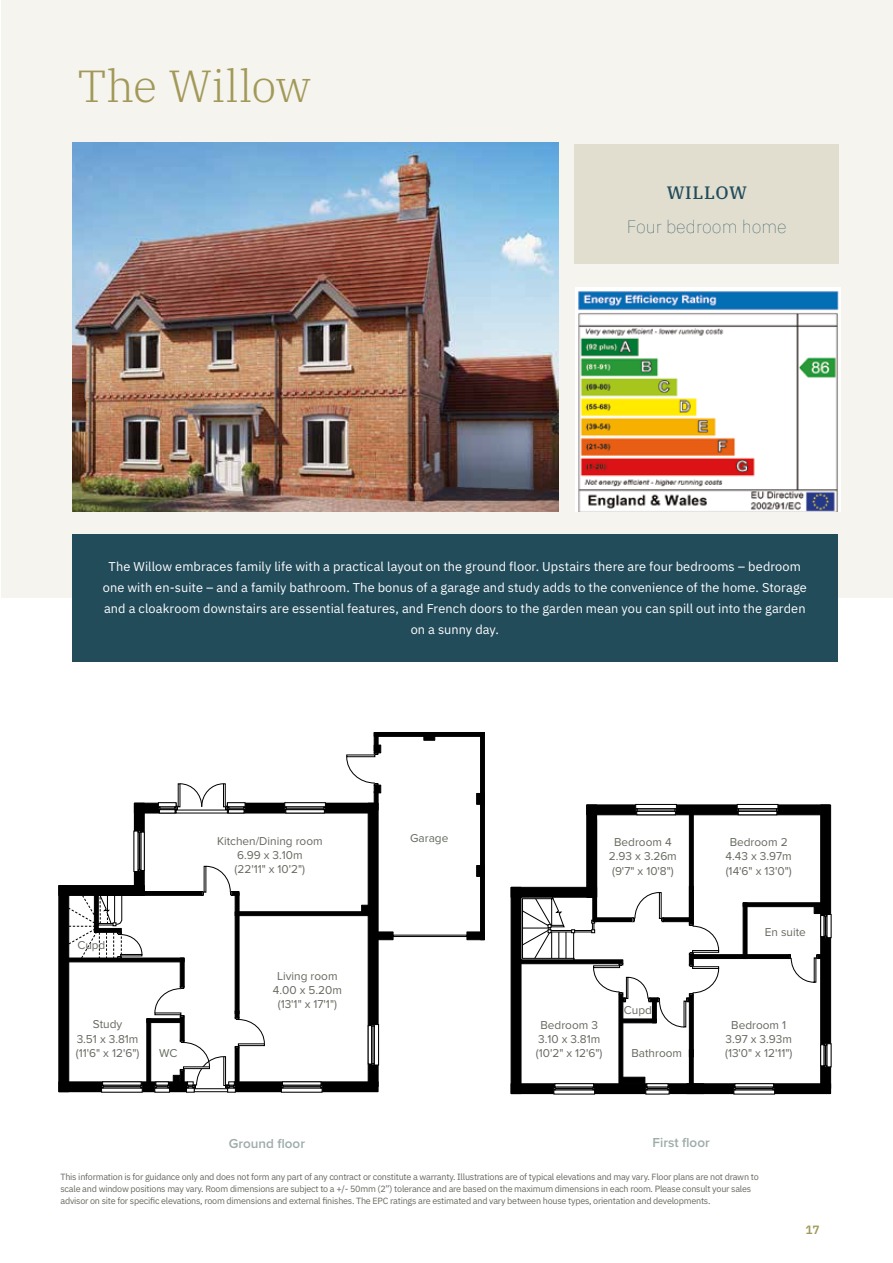
<style>
.page{position:relative;width:893px;height:1263px;background:#fff}
.page>*{position:absolute;margin:0;border:0;box-sizing:border-box;transform-origin:0 0}
.t1{font:300 45px "IBM Plex Serif";letter-spacing:-.01em;color:#a19959}
.t2{font:100 18px "IBM Plex Sans";color:#234c5b}
.t3{font:500 18px "IBM Plex Serif";letter-spacing:.04em;color:#234c5b}
.t4{font:600 13.5px "Proxima Nova";color:#9eacaa}
.t5{font:12.75px/21px "IBM Plex Sans";letter-spacing:.01em;color:#fff;text-align:center}
.t6{font:600 12px "IBM Plex Sans";color:#a19959}
.t7{font:11.85px/14.1px "Proxima Nova";color:#656a5e;text-align:center}
.t8{font:9px/12px "IBM Plex Sans";letter-spacing:-.025em;color:#65685e}
</style>
<div class="page">
<div style="left:1px;top:0;width:892px;height:598px;background:#f6f4ee"></div>
<img style="left:72px;top:143px;width:486px;height:369px">
<img style="left:576px;top:287px;width:265px;height:225px">
<div style="left:72px;top:534px;width:765px;height:127px;background:#234c5b"></div>
<div style="left:574px;top:144px;width:265px;height:119px;background:#e1ded0"></div>
<div style="left:134px;top:803px;width:10px;height:92px;background:#000"></div>
<div style="left:59px;top:1082px;width:129px;height:10px;background:#000"></div>
<div style="left:234px;top:1082px;width:144px;height:10px;background:#000"></div>
<div style="left:227px;top:803px;width:150px;height:10px;background:#000"></div>
<div style="left:96px;top:891px;width:106px;height:4px;border:1px solid #000"></div>
<svg style="left:202px;top:866px;width:37px;height:29px"></svg>
<svg style="left:378px;top:732px;width:102px;height:5px"></svg>
<div style="left:374px;top:732px;width:4px;height:19px;background:#000;border:1px solid #000"></div>
<svg style="left:374px;top:793px;width:4px;height:10px"></svg>
<svg style="left:346px;top:753px;width:32px;height:32px"></svg>
<svg style="left:134px;top:831px;width:4px;height:40px"></svg>
<hr style="left:141px;top:832px;width:3px;height:39px;background:#fff">
<hr style="left:138px;top:832px;width:3px;height:38px;background:#fff">
<hr style="left:139px;top:832px;width:1px;height:38px;background:#000">
<div style="left:134px;top:803px;width:42px;height:10px;background:#000;border:1px solid #000"></div>
<div style="left:374px;top:785px;width:7px;height:8px;background:#000;border:1px solid #000"></div>
<div style="left:374px;top:745px;width:7px;height:8px;background:#000;border:1px solid #000"></div>
<div style="left:480px;top:732px;width:5px;height:208px;background:#000"></div>
<div style="left:476px;top:793px;width:9px;height:11px;background:#000;border:1px solid #000"></div>
<div style="left:424px;top:732px;width:11px;height:8px;background:#000"></div>
<div style="left:476px;top:865px;width:9px;height:11px;background:#000;border:1px solid #000"></div>
<div style="left:467px;top:932px;width:18px;height:8px;background:#000;border:1px solid #000"></div>
<div style="left:369px;top:932px;width:24px;height:8px;background:#000;border:1px solid #000"></div>
<div style="left:361px;top:905px;width:7px;height:7px;background:#000;border:1px solid #000"></div>
<svg style="left:159px;top:810px;width:16px;height:3px"></svg>
<svg style="left:229px;top:810px;width:15px;height:3px"></svg>
<svg style="left:158px;top:783px;width:87px;height:27px"></svg>
<hr style="left:176px;top:810px;width:52px;height:3px;background:#fff">
<div style="left:393px;top:935px;width:74px;height:2px;background:#fff;border:1px solid #000"></div>
<div style="left:59px;top:885px;width:10px;height:207px;background:#000;border:1px solid #000"></div>
<div style="left:59px;top:885px;width:85px;height:10px;background:#000"></div>
<div style="left:368px;top:803px;width:10px;height:284px;background:#000;border:1px solid #000"></div>
<svg style="left:102px;top:1088px;width:40px;height:4px"></svg>
<hr style="left:102px;top:1082px;width:39px;height:3px;background:#fff">
<div style="left:103px;top:1085px;width:38px;height:3px;background:#fff;border:1px solid #000"></div>
<hr style="left:103px;top:1086px;width:38px;height:1px;background:#000">
<svg style="left:282px;top:1088px;width:40px;height:4px"></svg>
<hr style="left:282px;top:1082px;width:39px;height:3px;background:#fff">
<div style="left:283px;top:1085px;width:38px;height:3px;background:#fff;border:1px solid #000"></div>
<hr style="left:283px;top:1086px;width:38px;height:1px;background:#000">
<svg style="left:374px;top:1024px;width:5px;height:41px"></svg>
<svg style="left:368px;top:1025px;width:3px;height:39px"></svg>
<div style="left:371px;top:1026px;width:3px;height:38px;background:#fff;border:1px solid #000"></div>
<hr style="left:373px;top:1026px;width:1px;height:38px;background:#000">
<svg style="left:239px;top:911px;width:131px;height:5px"></svg>
<div style="left:235px;top:892px;width:4px;height:122px;background:#000;border:1px solid #000"></div>
<svg style="left:180px;top:962px;width:4px;height:24px"></svg>
<hr style="left:64px;top:958px;width:120px;height:4px;background:#000">
<svg style="left:147px;top:1023px;width:4px;height:59px"></svg>
<div style="left:147px;top:1018px;width:36px;height:5px;background:#000"></div>
<svg style="left:154px;top:986px;width:111px;height:106px"></svg>
<svg style="left:68px;top:895px;width:74px;height:63px"></svg>
<svg style="left:285px;top:802px;width:41px;height:5px"></svg>
<svg style="left:286px;top:810px;width:38px;height:3px"></svg>
<div style="left:286px;top:807px;width:38px;height:3px;background:#fff;border:1px solid #000"></div>
<hr style="left:286px;top:808px;width:38px;height:1px;background:#000">
<div style="left:689px;top:1049px;width:4px;height:40px;border:1px solid #000"></div>
<div style="left:587px;top:805px;width:10px;height:92px;background:#000"></div>
<div style="left:586px;top:805px;width:11px;height:92px;border:1px solid #000"></div>
<div style="left:511px;top:1084px;width:193px;height:9px;background:#000"></div>
<div style="left:511px;top:1083px;width:193px;height:11px;border:1px solid #000"></div>
<div style="left:687px;top:1084px;width:144px;height:9px;background:#000"></div>
<div style="left:686px;top:1083px;width:145px;height:11px;border:1px solid #000"></div>
<div style="left:622px;top:1077px;width:23px;height:7px;background:#000;border:1px solid #000"></div>
<div style="left:814px;top:907px;width:7px;height:7px;background:#000;border:1px solid #000"></div>
<div style="left:511px;top:887px;width:10px;height:207px;background:#000"></div>
<div style="left:511px;top:887px;width:86px;height:10px;background:#000;border:1px solid #000"></div>
<div style="left:820px;top:805px;width:11px;height:284px;background:#000;border:1px solid #000"></div>
<svg style="left:554px;top:1090px;width:41px;height:4px"></svg>
<svg style="left:555px;top:1083px;width:39px;height:4px"></svg>
<hr style="left:555px;top:1087px;width:38px;height:3px;background:#fff">
<hr style="left:555px;top:1088px;width:38px;height:1px;background:#000">
<svg style="left:734px;top:1090px;width:41px;height:4px"></svg>
<svg style="left:735px;top:1083px;width:39px;height:4px"></svg>
<hr style="left:735px;top:1087px;width:38px;height:3px;background:#fff">
<hr style="left:735px;top:1088px;width:38px;height:1px;background:#000">
<svg style="left:827px;top:1043px;width:4px;height:24px"></svg>
<svg style="left:820px;top:1044px;width:4px;height:22px"></svg>
<svg style="left:824px;top:1043px;width:3px;height:24px"></svg>
<svg style="left:646px;top:1090px;width:23px;height:4px"></svg>
<svg style="left:647px;top:1083px;width:21px;height:4px"></svg>
<svg style="left:646px;top:1087px;width:23px;height:3px"></svg>
<svg style="left:747px;top:902px;width:75px;height:5px"></svg>
<div style="left:743px;top:902px;width:4px;height:57px;background:#000;border:1px solid #000"></div>
<div style="left:689px;top:808px;width:4px;height:117px;background:#000;border:1px solid #000"></div>
<div style="left:689px;top:995px;width:4px;height:62px;background:#000;border:1px solid #000"></div>
<div style="left:619px;top:994px;width:4px;height:91px;background:#000;border:1px solid #000"></div>
<div style="left:737px;top:804px;width:41px;height:5px;background:#080808"></div>
<div style="left:635px;top:804px;width:42px;height:5px;background:#080808"></div>
<svg style="left:586px;top:805px;width:244px;height:10px"></svg>
<svg style="left:827px;top:914px;width:4px;height:24px"></svg>
<svg style="left:820px;top:915px;width:4px;height:22px"></svg>
<svg style="left:824px;top:915px;width:3px;height:23px"></svg>
<hr style="left:689px;top:886px;width:4px;height:38px;background:#000">
<svg style="left:719px;top:954px;width:70px;height:5px"></svg>
<svg style="left:789px;top:954px;width:33px;height:29px"></svg>
<svg style="left:520px;top:892px;width:199px;height:135px"></svg>
<h1 class="t1" style="left:77px;top:52px;width:235px">The Willow</h1>
<h2 class="t3" style="left:667px;top:178px;width:82px">WILLOW</h2>
<h2 class="t2" style="left:627px;top:214px;width:162px">Four bedroom home</h2>
<p class="t5" style="left:103px;top:555px;width:706px">The Willow embraces family life with a practical layout on the ground floor. Upstairs there are four bedrooms – bedroom one with en-suite – and a family bathroom. The bonus of a garage and study adds to the convenience of the home. Storage and a cloakroom downstairs are essential features, and French doors to the garden mean you can spill out into the garden on a sunny day.</p>
<h3 class="t7" style="left:77px;top:938px;width:30px">Cupd</h3>
<h3 class="t7" style="left:76px;top:1018px;width:65px">Study<br>3.51 x 3.81m (11'6" x 12'6")</h3>
<h3 class="t7" style="left:159px;top:1046px;width:20px">WC</h3>
<h3 class="t7" style="left:217px;top:834px;width:107px">Kitchen/Dining room<br>6.99 x 3.10m<br>(22'11" x 10'2")</h3>
<h3 class="t7" style="left:273px;top:969px;width:71px">Living room<br>4.00 x 5.20m (13'1" x 17'1")</h3>
<h3 class="t7" style="left:410px;top:831px;width:40px">Garage</h3>
<h3 class="t7" style="left:609px;top:835px;width:69px">Bedroom 4<br>2.93 x 3.26m (9'7" x 10'8")</h3>
<h3 class="t7" style="left:536px;top:1018px;width:68px">Bedroom 3<br>3.10 x 3.81m (10'2" x 12'6")</h3>
<h3 class="t7" style="left:624px;top:1003px;width:30px">Cupd</h3>
<h3 class="t7" style="left:631px;top:1046px;width:52px">Bathroom</h3>
<h3 class="t7" style="left:725px;top:835px;width:68px">Bedroom 2<br>4.43 x 3.97m (14'6" x 13'0")</h3>
<h3 class="t7" style="left:765px;top:925px;width:43px">En suite</h3>
<h3 class="t7" style="left:725px;top:1018px;width:69px">Bedroom 1<br>3.97 x 3.93m (13'0" x 12'11")</h3>
<h3 class="t4" style="left:229px;top:1133px;width:78px">Ground floor</h3>
<h3 class="t4" style="left:653px;top:1133px;width:59px">First floor</h3>
<p class="t8" style="left:60px;top:1170px;width:700px">This information is for guidance only and does not form any part of any contract or constitute a warranty. Illustrations are of typical elevations and may vary. Floor plans are not drawn to scale and window positions may vary. Room dimensions are subject to a +/- 50mm (2”) tolerance and are based on the maximum dimensions in each room. Please consult your sales advisor on site for specific elevations, room dimensions and external finishes. The EPC ratings are estimated and vary between house types, orientation and developments.</p>
<h3 class="t6" style="left:805px;top:1220px;width:16px">17</h3>
</div>
